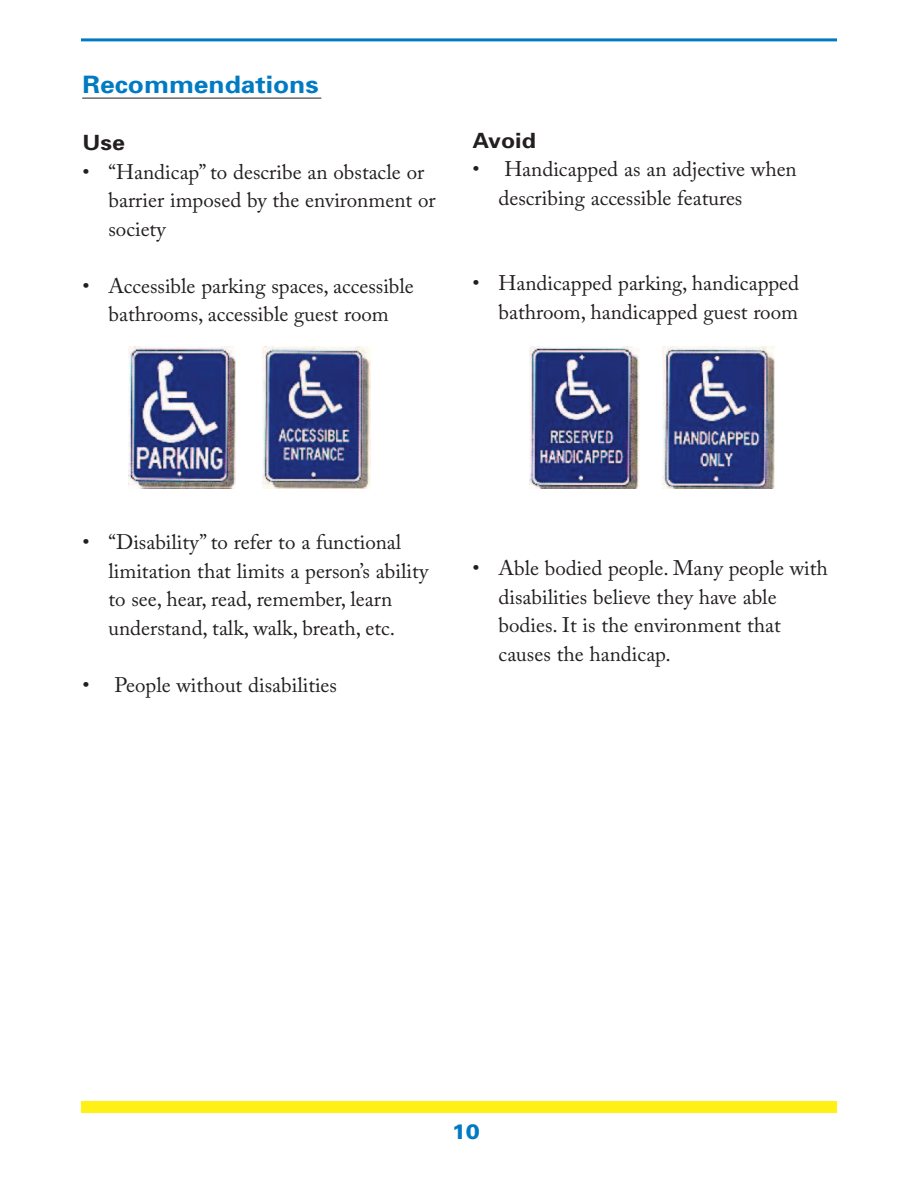
<style>
.page{position:relative;width:918px;height:1188px;background:#fff}
.page>*{position:absolute;margin:0;border:0;box-sizing:border-box;transform-origin:0 0}
.t1{font:700 24px "Univers";color:#007bc3;scale:1.1 1}
.t2{font:21px/28.5px "Adobe Caslon Pro";color:#231f20}
.t3{font:700 21px "Univers";color:#231f20;scale:1.1 1}
.t4{font:900 21px "Univers";color:#007bc3}
</style>
<div class="page">
<div style="left:81px;top:1101px;width:756px;height:12px;background:#fff116"></div>
<hr style="left:81px;top:38px;width:756px;height:3px;background:#007bc3">
<hr style="left:82px;top:98px;width:239px;height:1px;background:#231f20">
<img style="left:129px;top:347px;width:106px;height:142px">
<img style="left:262px;top:347px;width:108px;height:142px">
<img style="left:529px;top:347px;width:111px;height:142px">
<img style="left:663px;top:347px;width:112px;height:142px">
<h2 class="t1" style="left:82px;top:76px;width:216px">Recommendations</h2>
<h3 class="t3" style="left:82px;top:135px;width:40px">Use</h3>
<h3 class="t3" style="left:472px;top:133px;width:59px">Avoid</h3>
<p class="t2" style="left:108px;top:160px;width:329px;text-indent:-26px">• “Handicap” to describe an obstacle or barrier imposed by the environment or society</p>
<p class="t2" style="left:82px;top:274px;width:333px;text-align:center">• Accessible parking spaces, accessible bathrooms, accessible guest room</p>
<p class="t2" style="left:498px;top:158px;width:300px;text-indent:-26px">• Handicapped as an adjective when describing accessible features</p>
<p class="t2" style="left:472px;top:272px;width:328px;text-align:right">• Handicapped parking, handicapped bathroom, handicapped guest room</p>
<p class="t2" style="left:108px;top:530px;width:321px;text-indent:-26px">• “Disability” to refer to a functional limitation that limits a person’s ability to see, hear, read, remember, learn understand, talk, walk, breath, etc.</p>
<p class="t2" style="left:83px;top:673px;width:256px">• People without disabilities</p>
<p class="t2" style="left:498px;top:557px;width:331px;text-indent:-26px">• Able bodied people. Many people with disabilities believe they have able bodies. It is the environment that causes the handicap.</p>
<p class="t4" style="left:452px;top:1124px;width:30px">10</p>
</div>
